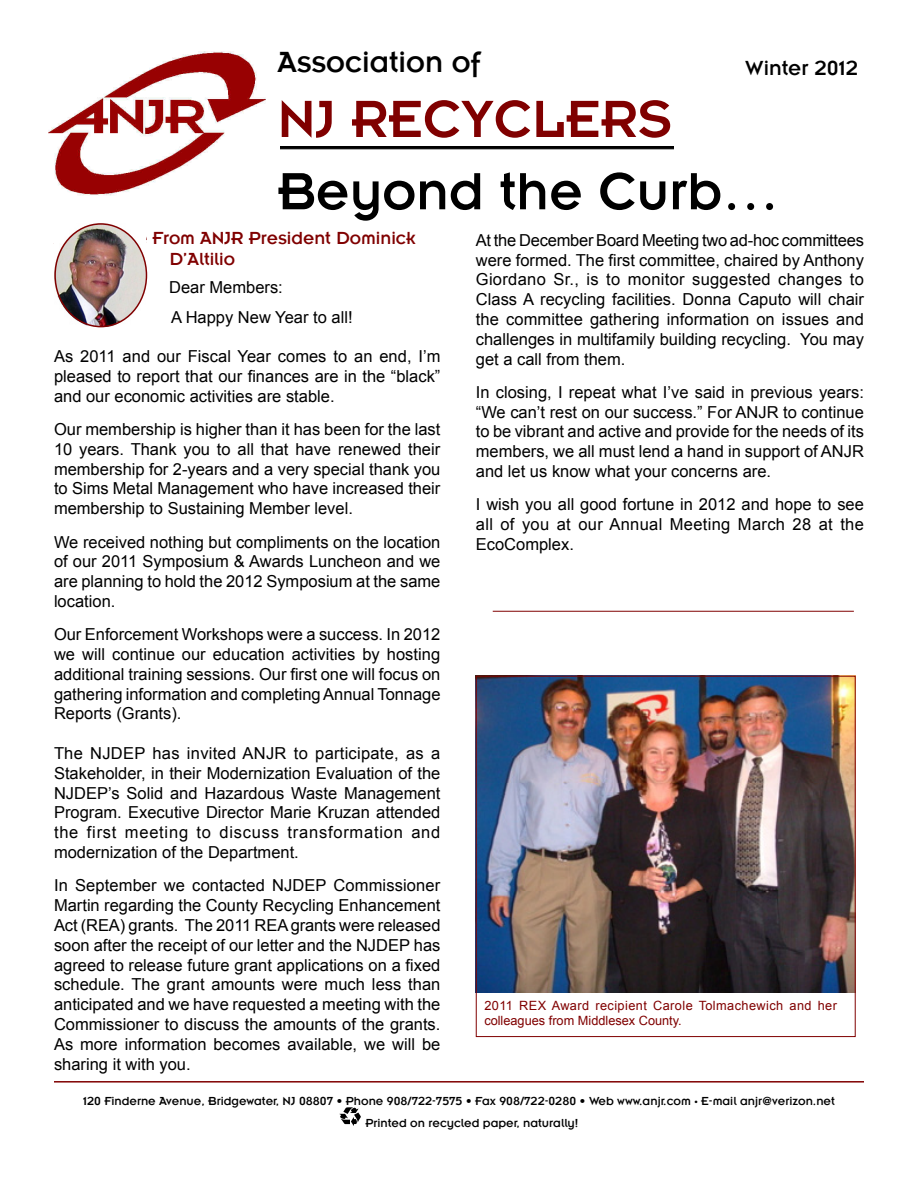
<style>
.page{position:relative;width:918px;height:1188px;background:#fff}
.page>*{position:absolute;margin:0;border:0;box-sizing:border-box;transform-origin:0 0}
.t1{font:54px "Emblem";color:#000}
.t2{font:54px "Emblem";color:#800000}
.t3{font:30px "Emblem";color:#000}
.t4{font:21px "Emblem";color:#000}
.t5{font:18px/21.6px "Emblem";color:#800000}
.t6{font:16.5px/19.8px "Arial";color:#000;text-align:justify}
.t7{font:12.75px/15.3px "Arial";letter-spacing:.035em;color:#800000}
.t8{font:12px "Emblem";color:#000}
.s1{font-family:"Myriad Pro"}
</style>
<div class="page">
<img style="left:48px;top:52px;width:218px;height:144px">
<img style="left:281px;top:147px;width:393px;height:3px">
<img style="left:54px;top:223px;width:92px;height:104px">
<div style="left:54px;top:223px;width:93px;height:104px;border:2px solid #800000;border-radius:50%"></div>
<img style="left:340px;top:1107px;width:21px;height:19px">
<hr style="left:54px;top:1081px;width:810px;height:2px;background:#800000">
<hr style="left:493px;top:611px;width:361px;height:1px;background:#800000">
<img style="left:478px;top:678px;width:376px;height:315px">
<div style="left:476px;top:676px;width:380px;height:361px;border:1px solid #800000"></div>
<p class="t3" style="left:278px;top:47px;width:205px">Association of</p>
<p class="t2" style="left:278px;top:92px;width:396px">NJ RECYCLERS</p>
<p class="t1" style="left:278px;top:164px;width:500px">Beyond the Curb…</p>
<p class="t4" style="left:745px;top:57px;width:114px">Winter 2012</p>
<p class="t5" style="left:170px;top:227px;width:248px;text-indent:-116px">A Message From ANJR President Dominick<br>D’Altilio</p>
<p class="t6" style="left:169px;top:278px;width:115px">Dear Members:</p>
<p class="t6" style="left:171px;top:307px;width:183px">A Happy New Year to all!</p>
<p class="t6" style="left:54px;top:347px;width:388px">As 2011 and our Fiscal Year comes to an end, I’m pleased to report that our finances are in the “black” and our economic activities are stable.</p>
<p class="t6" style="left:54px;top:419px;width:388px">Our membership is higher than it has been for the last 10 years. Thank you to all that have renewed their membership for 2-years and a very special thank you to Sims Metal Management who have increased their membership to Sustaining Member level.</p>
<p class="t6" style="left:54px;top:532px;width:388px">We received nothing but compliments on the location of our 2011 Symposium &amp; Awards Luncheon and we are planning to hold the 2012 Symposium at the same location.</p>
<p class="t6" style="left:54px;top:625px;width:388px">Our Enforcement Workshops were a success. In 2012 we will continue our education activities by hosting additional training sessions. Our first one will focus on gathering information and completing Annual Tonnage Reports (Grants).</p>
<p class="t6" style="left:54px;top:743px;width:388px">The NJDEP has invited ANJR to participate, as a Stakeholder, in their Modernization Evaluation of the NJDEP’s Solid and Hazardous Waste Management Program. Executive Director Marie Kruzan attended the first meeting to discuss transformation and modernization of the Department.</p>
<p class="t6" style="left:54px;top:876px;width:388px">In September we contacted NJDEP Commissioner Martin regarding the County Recycling Enhancement Act (REA) grants. The 2011 REA grants were released soon after the receipt of our letter and the NJDEP has agreed to release future grant applications on a fixed schedule. The grant amounts were much less than anticipated and we have requested a meeting with the Commissioner to discuss the amounts of the grants.<br>As more information becomes available, we will be sharing it with you.</p>
<p class="t6" style="left:476px;top:230px;width:390px">At the December Board Meeting two ad-hoc committees were formed. The first committee, chaired by Anthony Giordano Sr., is to monitor suggested changes to Class A recycling facilities. Donna Caputo will chair the committee gathering information on issues and challenges in multifamily building recycling. You may get a call from them.</p>
<p class="t6" style="left:476px;top:382px;width:390px">In closing, I repeat what I’ve said in previous years: “We can’t rest on our success.” For ANJR to continue to be vibrant and active and provide for the needs of its members, we all must lend a hand in support of ANJR and let us know what your concerns are.</p>
<p class="t6" style="left:476px;top:495px;width:390px">I wish you all good fortune in 2012 and hope to see all of you at our Annual Meeting March 28 at the EcoComplex.</p>
<p class="t7" style="left:484px;top:998px;width:354px">2011 REX Award recipient Carole Tolmachewich and her colleagues from Middlesex County.</p>
<p class="t8" style="left:83px;top:1095px;width:753px">120 Finderne Avenue, Bridgewater, NJ 08807 • Phone 908/722-7575 • Fax 908/722-0280 • Web www.anjr.com <span class="s1">•</span> E-mail anjr@verizon.net</p>
<p class="t8" style="left:365px;top:1117px;width:214px">Printed on recycled paper, naturally!</p>
</div>
